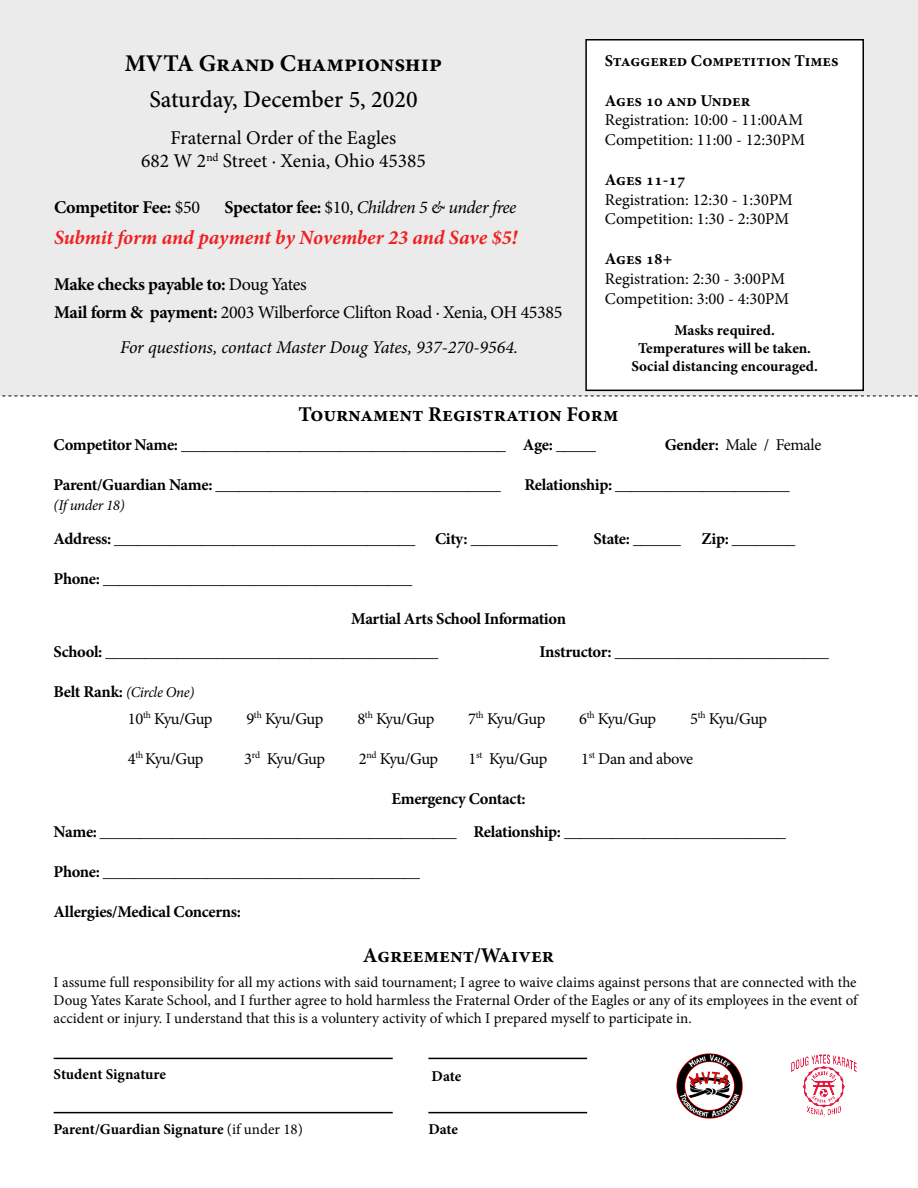
<style>
.page{position:relative;width:918px;height:1188px;background:#fff}
.page>*{position:absolute;margin:0;border:0;box-sizing:border-box;transform-origin:0 0}
.t1{font:500 24px "Minion Pro";color:#000}
.t2{font:700 24px "Minion Pro";color:#000}
.t3{font:700 21px "Minion Pro";color:#000}
.t4{font:700 21px "Minion Pro";color:#040503}
.t5{font:italic 700 20.25px "Minion Pro";letter-spacing:-.005em;color:#ee2123}
.t6{font:19.5px "Minion Pro";color:#000}
.t7{font:700 18px "Minion Pro";letter-spacing:-.02em;color:#000}
.t8{font:18px "Minion Pro";letter-spacing:-.02em;color:#000}
.t9{font:italic 18px "Minion Pro";letter-spacing:-.01em;color:#000}
.t10{font:16.5px "Minion Pro";letter-spacing:-.01em;color:#000}
.t11{font:700 16.5px "Minion Pro";color:#000}
.t12{font:700 16.5px "Minion Pro";letter-spacing:-.025em;color:#000}
.t13{font:16.5px "Minion Pro";letter-spacing:-.03em;color:#000}
.t14{font:15px/18px "Minion Pro";color:#040503;text-align:justify}
.t15{font:700 15px "Minion Pro";color:#000}
.t16{font:italic 15px "Minion Pro";letter-spacing:-.025em;color:#000}
.s1{font-weight:400}
.s2{font-weight:400;font-style:italic}
.s3{font-weight:700}
.s4{font-weight:700;font-style:normal;font-size:16.5px}
.s5{color:#000}
</style>
<div class="page">
<div style="left:0;top:0;width:918px;height:396px;background:#ebebeb"></div>
<div style="left:585px;top:39px;width:279px;height:352px;background:#fff;border:2px solid #000"></div>
<hr style="left:54px;top:1058px;width:339px;height:1px;background:#000">
<hr style="left:54px;top:1112px;width:339px;height:1px;background:#000">
<hr style="left:428px;top:1058px;width:159px;height:1px;background:#000">
<hr style="left:428px;top:1112px;width:159px;height:1px;background:#000">
<img style="left:791px;top:1054px;width:66px;height:63px">
<img style="left:676px;top:1053px;width:66px;height:66px">
<svg style="left:2px;top:396px;width:916px;height:1px"></svg>
<p class="t2" style="left:125px;top:47px;width:319px">MVTA Grand Championship</p>
<p class="t1" style="left:149px;top:83px;width:270px">Saturday, December 5, 2020</p>
<p class="t6" style="left:171px;top:125px;width:227px">Fraternal Order of the Eagles</p>
<p class="t6" style="left:141px;top:148px;width:286px">682 W 2<sup>nd</sup> Street · Xenia, Ohio 45385</p>
<p class="t7" style="left:54px;top:195px;width:464px">Competitor Fee: <span class="s1">$50</span> Spectator fee: <span class="s1">$10,</span> <span class="s2">Children 5 &amp; under free</span></p>
<p class="t5" style="left:54px;top:223px;width:465px">Submit form and payment by November 23 and Save $5!</p>
<p class="t7" style="left:54px;top:272px;width:254px">Make checks payable to: <span class="s1">Doug Yates</span></p>
<p class="t8" style="left:54px;top:301px;width:510px"><span class="s3">Mail form &amp; payment:</span> 2003 Wilberforce Clifton Road · Xenia, OH 45385</p>
<p class="t9" style="left:120px;top:335px;width:400px">For questions, contact Master Doug Yates, 937-270-9564.</p>
<p class="t11" style="left:605px;top:49px;width:235px">Staggered Competition Times</p>
<p class="t11" style="left:605px;top:89px;width:147px">Ages 10 and Under</p>
<p class="t10" style="left:605px;top:109px;width:200px">Registration: 10:00 - 11:00AM</p>
<p class="t10" style="left:605px;top:129px;width:202px">Competition: 11:00 - 12:30PM</p>
<p class="t11" style="left:605px;top:168px;width:83px">Ages 11-17</p>
<p class="t10" style="left:605px;top:188px;width:190px">Registration: 12:30 - 1:30PM</p>
<p class="t10" style="left:605px;top:208px;width:186px">Competition: 1:30 - 2:30PM</p>
<p class="t11" style="left:605px;top:247px;width:69px">Ages 18+</p>
<p class="t10" style="left:605px;top:267px;width:182px">Registration: 2:30 - 3:00PM</p>
<p class="t10" style="left:605px;top:287px;width:186px">Competition: 3:00 - 4:30PM</p>
<p class="t15" style="left:674px;top:320px;width:102px">Masks required.</p>
<p class="t15" style="left:638px;top:338px;width:174px">Temperatures will be taken.</p>
<p class="t15" style="left:632px;top:356px;width:188px">Social distancing encouraged.</p>
<p class="t3" style="left:299px;top:400px;width:321px">Tournament Registration Form</p>
<p class="t10" style="left:54px;top:434px;width:544px"><span class="s3">Competitor Name:</span> _________________________________________ <span class="s3">Age:</span> _____</p>
<p class="t10" style="left:665px;top:434px;width:158px"><span class="s3">Gender:</span> Male / Female</p>
<p class="t10" style="left:54px;top:474px;width:449px"><span class="s3">Parent/Guardian Name:</span> ____________________________________</p>
<p class="t10" style="left:525px;top:474px;width:267px"><span class="s3">Relationship:</span> ______________________</p>
<p class="t16" style="left:54px;top:495px;width:73px">(If under 18)</p>
<p class="t10" style="left:54px;top:527px;width:506px"><span class="s3">Address:</span> ______________________________________ <span class="s3">City:</span> ___________</p>
<p class="t11" style="left:594px;top:527px;width:89px">State: <span class="s1">______</span></p>
<p class="t10" style="left:702px;top:527px;width:95px"><span class="s3">Zip:</span> ________</p>
<p class="t10" style="left:54px;top:567px;width:360px"><span class="s3">Phone:</span> _______________________________________</p>
<p class="t12" style="left:351px;top:607px;width:216px">Martial Arts School Information</p>
<p class="t10" style="left:54px;top:641px;width:386px"><span class="s3">School:</span> __________________________________________</p>
<p class="t10" style="left:540px;top:641px;width:291px"><span class="s3">Instructor:</span> ___________________________</p>
<p class="t16" style="left:54px;top:682px;width:142px"><span class="s4">Belt Rank:</span> (Circle One)</p>
<p class="t10" style="left:128px;top:707px;width:86px">10<sup>th</sup> Kyu/Gup</p>
<p class="t10" style="left:246px;top:707px;width:79px">9<sup>th</sup> Kyu/Gup</p>
<p class="t10" style="left:357px;top:707px;width:79px">8<sup>th</sup> Kyu/Gup</p>
<p class="t10" style="left:468px;top:707px;width:79px">7<sup>th</sup> Kyu/Gup</p>
<p class="t10" style="left:579px;top:707px;width:79px">6<sup>th</sup> Kyu/Gup</p>
<p class="t10" style="left:690px;top:707px;width:79px">5<sup>th</sup> Kyu/Gup</p>
<p class="t10" style="left:128px;top:747px;width:77px">4<sup>th</sup> Kyu/Gup</p>
<p class="t10" style="left:244px;top:747px;width:82px">3<sup>rd</sup> Kyu/Gup</p>
<p class="t10" style="left:359px;top:747px;width:81px">2<sup>nd</sup> Kyu/Gup</p>
<p class="t10" style="left:469px;top:747px;width:80px">1<sup>st</sup> Kyu/Gup</p>
<p class="t13" style="left:581px;top:747px;width:113px">1<sup>st</sup> Dan and above</p>
<p class="t11" style="left:391px;top:787px;width:136px">Emergency Contact:</p>
<p class="t10" style="left:54px;top:821px;width:734px"><span class="s3">Name: __</span>___________________________________________ <span class="s3">Relationship:</span> ____________________________</p>
<p class="t10" style="left:54px;top:861px;width:368px"><span class="s3">Phone:</span> ________________________________________</p>
<p class="t11" style="left:54px;top:900px;width:189px">Allergies/Medical Concerns:</p>
<p class="t4" style="left:363px;top:940px;width:193px">Agreement/Waiver</p>
<p class="t14" style="left:54px;top:973px;width:806px">I assume full responsibility for all my actions with said tournament; I agree to waive claims against persons that are connected with the Doug Yates Karate School, and I further agree to hold harmless the <span class="s5">Fraternal Order of the Eagles</span> or any of its employees in the event of accident or injury. I understand that this is a voluntery activity of which I prepared myself to participate in.</p>
<p class="t15" style="left:54px;top:1064px;width:114px">Student Signature</p>
<p class="t15" style="left:54px;top:1118px;width:251px">Parent/Guardian Signature <span class="s1">(if under 18)</span></p>
<p class="t15" style="left:432px;top:1065px;width:31px">Date</p>
<p class="t15" style="left:428px;top:1118px;width:31px">Date</p>
</div>
